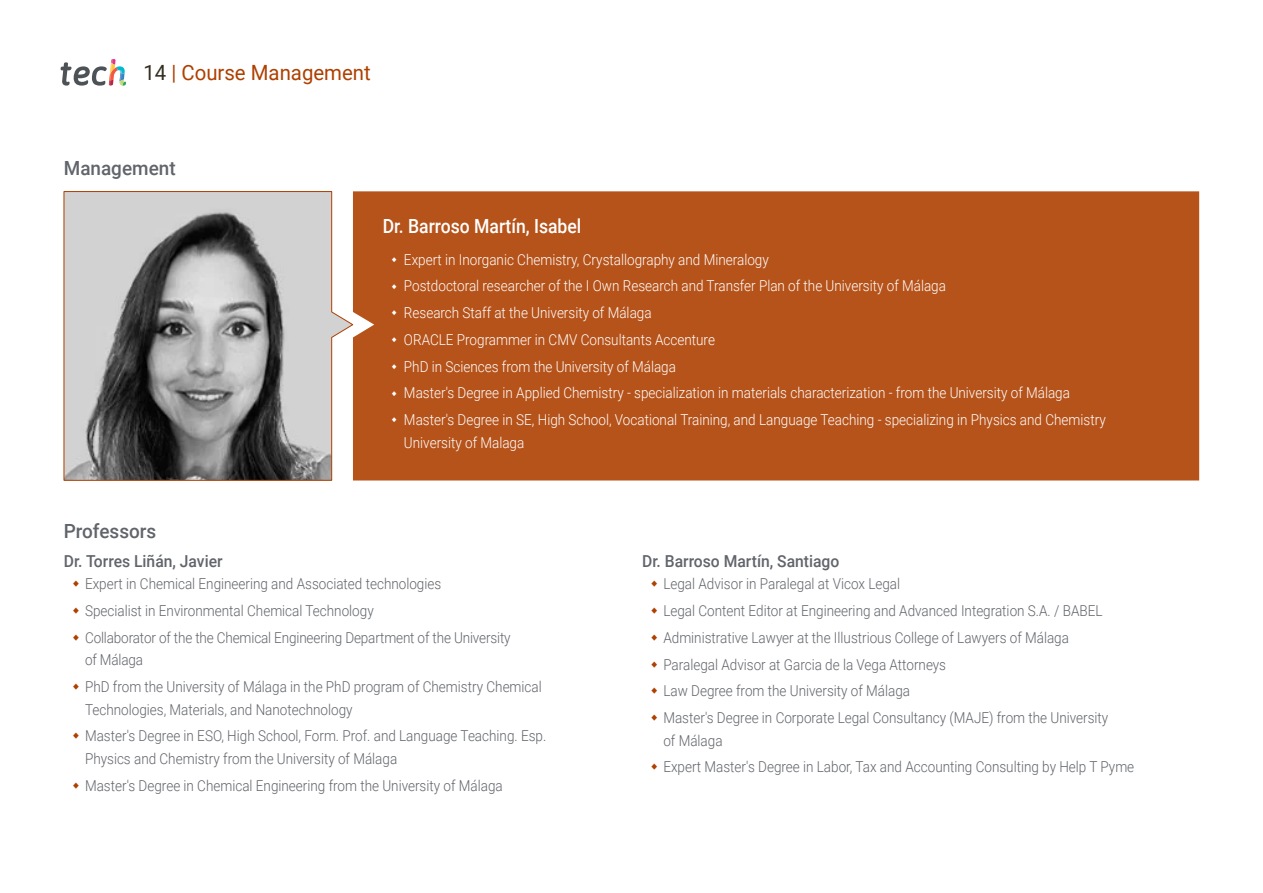
<style>
.page{position:relative;width:1263px;height:893px;background:#fff}
.page>*{position:absolute;margin:0;border:0;box-sizing:border-box;transform-origin:0 0}
.t1{font:21px "Roboto";color:#ae4000}
.t2{font:500 19.5px "Roboto";color:#fff;scale:.9 1}
.t3{font:500 19.5px "Roboto";color:#61646a}
.t4{font:500 16.5px "Roboto";color:#61646a;scale:.95 1}
.t5{font:300 15px/26.7px "Roboto";color:#61646a;scale:.9 1}
.t6{font:300 15px/26.7px "Roboto";color:#fff;scale:.9 1}
.s1{color:#312e20}
</style>
<div class="page">
<svg style="left:61px;top:59px;width:65px;height:27px"></svg>
<div style="left:353px;top:191px;width:846px;height:289px;background:#b6531a"></div>
<svg style="left:64px;top:191px;width:289px;height:290px;background:#9f9e9d"></svg>
<svg style="left:392px;top:257px;width:5px;height:5px"></svg>
<svg style="left:392px;top:284px;width:5px;height:5px"></svg>
<svg style="left:392px;top:310px;width:5px;height:5px"></svg>
<svg style="left:392px;top:337px;width:5px;height:5px"></svg>
<svg style="left:392px;top:364px;width:5px;height:5px"></svg>
<svg style="left:392px;top:391px;width:5px;height:5px"></svg>
<svg style="left:392px;top:417px;width:5px;height:5px"></svg>
<h1 class="t1" style="left:144px;top:57px;width:229px"><span class="s1">14</span> | Course Management</h1>
<h2 class="t3" style="left:64px;top:154px;width:113px">Management</h2>
<h2 class="t2" style="left:383px;top:212px;width:222px">Dr. Barroso Martín, Isabel</h2>
<p class="t6" style="left:404px;top:245px;width:781px">Expert in Inorganic Chemistry, Crystallography and Mineralogy<br>Postdoctoral researcher of the I Own Research and Transfer Plan of the University of Málaga<br>Research Staff at the University of Málaga<br>ORACLE Programmer in CMV Consultants Accenture<br>PhD in Sciences from the University of Málaga<br>Master's Degree in Applied Chemistry - specialization in materials characterization - from the University of Málaga Master's Degree in SE, High School, Vocational Training, and Language Teaching - specializing in Physics and Chemistry</p>
<p class="t6" style="left:404px;top:428px;width:135px">University of Malaga</p>
<h2 class="t3" style="left:64px;top:517px;width:94px">Professors</h2>
<p class="t4" style="left:64px;top:550px;width:169px">Dr. Torres Liñán, Javier</p>
<p class="t5" style="left:85px;top:570px;width:474px">Expert in Chemical Engineering and Associated technologies<br>Specialist in Environmental Chemical Technology<br>Collaborator of the the Chemical Engineering Department of the University</p>
<p class="t5" style="left:85px;top:646px;width:509px">of Málaga<br>PhD from the University of Málaga in the PhD program of Chemistry Chemical</p>
<p class="t5" style="left:85px;top:695px;width:514px">Technologies, Materials, and Nanotechnology<br>Master's Degree in ESO, High School, Form. Prof. and Language Teaching. Esp.</p>
<p class="t5" style="left:85px;top:745px;width:466px">Physics and Chemistry from the University of Málaga<br>Master's Degree in Chemical Engineering from the University of Málaga</p>
<p class="t4" style="left:642px;top:550px;width:209px">Dr. Barroso Martín, Santiago</p>
<p class="t5" style="left:663px;top:570px;width:496px">Legal Advisor in Paralegal at Vicox Legal<br>Legal Content Editor at Engineering and Advanced Integration S.A. / BABEL Administrative Lawyer at the Illustrious College of Lawyers of Málaga Paralegal Advisor at Garcia de la Vega Attorneys<br>Law Degree from the University of Málaga<br>Master's Degree in Corporate Legal Consultancy (MAJE) from the University</p>
<p class="t5" style="left:663px;top:726px;width:525px">of Málaga<br>Expert Master's Degree in Labor, Tax and Accounting Consulting by Help T Pyme</p>
</div>
